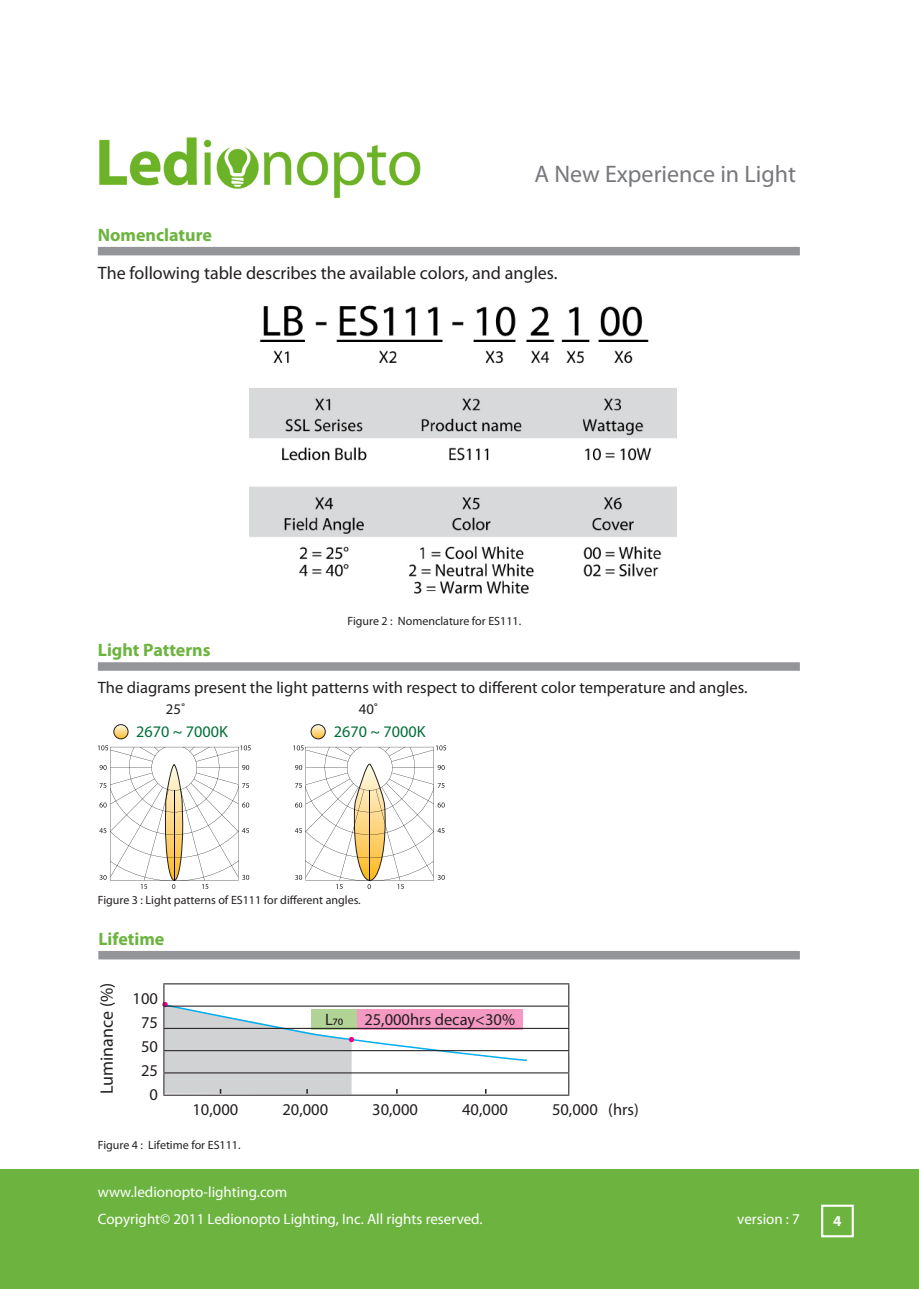
<style>
.page{position:relative;width:919px;height:1289px;background:#fff}
.page>*{position:absolute;margin:0;border:0;box-sizing:border-box;transform-origin:0 0}
.t1{font:24px "Myriad Pro";color:#76787b}
.t2{font:18px "Myriad Pro";color:#231f20}
.t3{font:700 18px "Myriad Pro";color:#6cb43f}
.t4{font:16.5px/24px "Myriad Pro";color:#231f20;text-align:right}
.t5{font:16.2px "Myriad Pro";color:#006f3a}
.t6{font:15px "Myriad Pro";color:#fff}
.t7{font:700 15px "Myriad Pro";color:#fff}
.t8{font:14.7px "Myriad Pro";color:#231f20}
.t9{font:12px "Myriad Pro";color:#231f20}
</style>
<div class="page">
<div style="left:0;top:1169px;width:918px;height:119px;background:#6cb43f"></div>
<div style="left:821px;top:1204px;width:32px;height:33px;border:2px solid #fff"></div>
<img style="left:99px;top:137px;width:322px;height:62px">
<div style="left:98px;top:950px;width:701px;height:9px;background:#939598"></div>
<div style="left:98px;top:662px;width:701px;height:8px;background:#939598"></div>
<div style="left:98px;top:247px;width:701px;height:8px;background:#939598"></div>
<img style="left:249px;top:305px;width:427px;height:289px">
<svg style="left:293px;top:745px;width:153px;height:144px"></svg>
<svg style="left:98px;top:745px;width:153px;height:144px"></svg>
<svg style="left:114px;top:724px;width:14px;height:14px"></svg>
<div style="left:113px;top:724px;width:15px;height:15px;border:1px solid #231f20;border-radius:50%"></div>
<svg style="left:311px;top:724px;width:14px;height:14px"></svg>
<div style="left:311px;top:724px;width:14px;height:15px;border:1px solid #231f20;border-radius:50%"></div>
<hr style="left:163px;top:983px;width:406px;height:1px;background:#231f20">
<hr style="left:163px;top:1005px;width:406px;height:1px;background:#231f20">
<hr style="left:163px;top:1027px;width:406px;height:1px;background:#231f20">
<hr style="left:163px;top:1050px;width:406px;height:1px;background:#231f20">
<hr style="left:163px;top:1072px;width:406px;height:1px;background:#231f20">
<svg style="left:568px;top:984px;width:1px;height:110px"></svg>
<hr style="left:163px;top:1094px;width:406px;height:1px;background:#231f20">
<svg style="left:162px;top:984px;width:366px;height:110px"></svg>
<h1 class="t1" style="left:534px;top:159px;width:263px">A New Experience in Light</h1>
<p class="t3" style="left:98px;top:223px;width:116px">Nomenclature</p>
<p class="t2" style="left:98px;top:262px;width:461px">The following table describes the available colors, and angles.</p>
<p class="t3" style="left:98px;top:638px;width:114px">Light Patterns</p>
<p class="t9" style="left:347px;top:614px;width:175px">Figure 2 : Nomenclature for ES111.</p>
<p class="t4" style="left:98px;top:675px;width:651px">The diagrams present the light patterns with respect to different color temperature and angles.</p>
<p class="t8" style="left:166px;top:699px;width:21px">25˚</p>
<p class="t8" style="left:359px;top:699px;width:21px">40˚</p>
<p class="t5" style="left:136px;top:721px;width:93px">2670 ~ 7000K</p>
<p class="t5" style="left:334px;top:721px;width:93px">2670 ~ 7000K</p>
<p class="t9" style="left:98px;top:892px;width:264px">Figure 3 : Light patterns of ES111 for different angles.</p>
<p class="t3" style="left:98px;top:926px;width:68px">Lifetime</p>
<p class="t2" style="left:96px;top:1094px;width:113px;rotate:-90deg">Luminance (%)</p>
<p class="t4" style="left:132px;top:986px;width:27px">100<br>75<br>50<br>25<br>0</p>
<p class="t4" style="left:325px;top:1006px;width:20px">L70</p>
<p class="t4" style="left:364px;top:1006px;width:152px">25,000hrs decay&lt;30%</p>
<p class="t4" style="left:192px;top:1097px;width:47px">10,000</p>
<p class="t4" style="left:282px;top:1097px;width:47px">20,000</p>
<p class="t4" style="left:372px;top:1097px;width:47px">30,000</p>
<p class="t4" style="left:462px;top:1097px;width:47px">40,000</p>
<p class="t4" style="left:552px;top:1097px;width:88px">50,000 (hrs)</p>
<p class="t9" style="left:98px;top:1137px;width:144px">Figure 4 : Lifetime for ES111.</p>
<p class="t6" style="left:98px;top:1182px;width:191px">www.ledionopto-lighting.com</p>
<p class="t6" style="left:98px;top:1209px;width:386px">Copyright© 2011 Ledionopto Lighting, Inc. All rights reserved.</p>
<p class="t6" style="left:737px;top:1209px;width:64px">version : 7</p>
<p class="t7" style="left:833px;top:1211px;width:10px">4</p>
</div>
